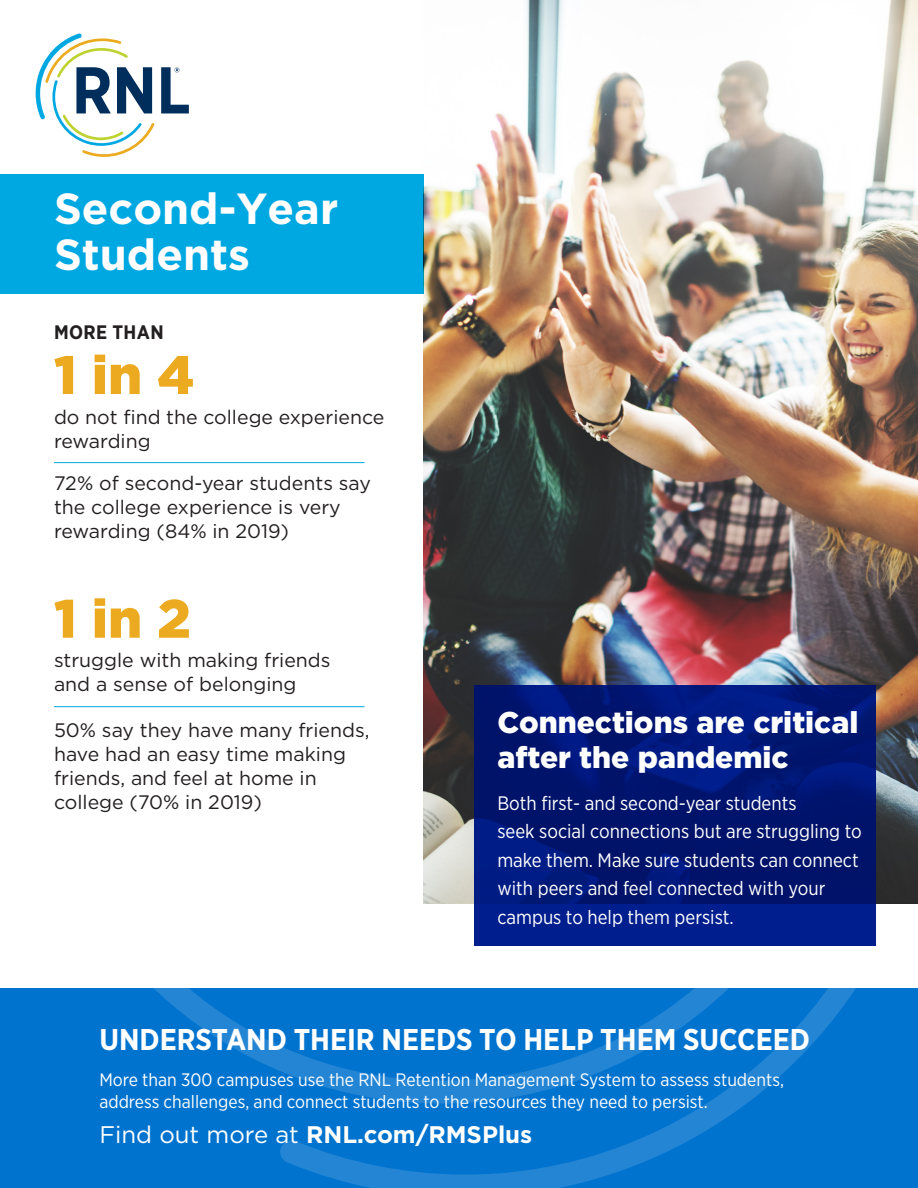
<style>
.page{position:relative;width:918px;height:1188px;background:#fff}
.page>*{position:absolute;margin:0;border:0;box-sizing:border-box;transform-origin:0 0}
.t1{font:900 54px "Gotham";color:#ebaa20}
.SEPT_2016_SUBHEADS{font:700 43.5px/46.5px "Gotham";color:#fff}
.t2{font:900 30px/34.5px "Gotham";color:#fff}
.t3{font:700 30px "Gotham Narrow";color:#fff}
.t4{font:700 24px "Gotham";color:#fff}
.t5{font:19.5px/24px "Gotham";color:#231f20}
.Body_Update{font:19.5px/28.5px "Gotham Narrow";color:#fff}
.t6{font:700 19.5px "Gotham Narrow";letter-spacing:.02em;color:#231f20}
.t7{font:18px/22.5px "Gotham Narrow";color:#fff}
.s1{font-weight:400}
</style>
<div class="page">
<img style="left:424px;top:0;width:494px;height:904px">
<div style="left:0;top:174px;width:424px;height:120px;background:#00a8e2"></div>
<svg style="left:474px;top:686px;width:402px;height:260px;background:#001777"></svg>
<div style="left:0;top:988px;width:918px;height:200px;background:#0073ce"></div>
<svg style="left:154px;top:988px;width:125px;height:83px"></svg>
<svg style="left:279px;top:988px;width:577px;height:200px"></svg>
<hr style="left:54px;top:462px;width:311px;height:1px;background:#00a8e2">
<hr style="left:54px;top:706px;width:311px;height:1px;background:#00a8e2">
<svg style="left:36px;top:33px;width:153px;height:124px"></svg>
<p class="SEPT_2016_SUBHEADS" style="left:54px;top:185px;width:286px">Second-Year<br>Students</p>
<p class="t6" style="left:54px;top:320px;width:111px">MORE THAN</p>
<p class="t1" style="left:54px;top:338px;width:142px">1 in 4</p>
<p class="t5" style="left:54px;top:404px;width:332px">do not find the college experience rewarding</p>
<p class="t5" style="left:54px;top:470px;width:319px">72% of second-year students say the college experience is very rewarding (84% in 2019)</p>
<p class="t1" style="left:54px;top:581px;width:138px">1 in 2</p>
<p class="t5" style="left:54px;top:648px;width:278px">struggle with making friends and a sense of belonging</p>
<p class="t5" style="left:54px;top:718px;width:317px">50% say they have many friends, have had an easy time making friends, and feel at home in college (70% in 2019)</p>
<p class="t2" style="left:497px;top:705px;width:362px">Connections are critical after the pandemic</p>
<p class="Body_Update" style="left:497px;top:789px;width:366px">Both first- and second-year students<br>seek social connections but are struggling to make them. Make sure students can connect with peers and feel connected with your campus to help them persist.</p>
<p class="t3" style="left:99px;top:1020px;width:712px">UNDERSTAND THEIR NEEDS TO HELP THEM SUCCEED</p>
<p class="t7" style="left:99px;top:1068px;width:686px">More than 300 campuses use the RNL Retention Management System to assess students, address challenges, and connect students to the resources they need to persist.</p>
<p class="t4" style="left:99px;top:1119px;width:434px"><span class="s1">Find out more at</span> RNL.com/RMSPlus</p>
</div>
